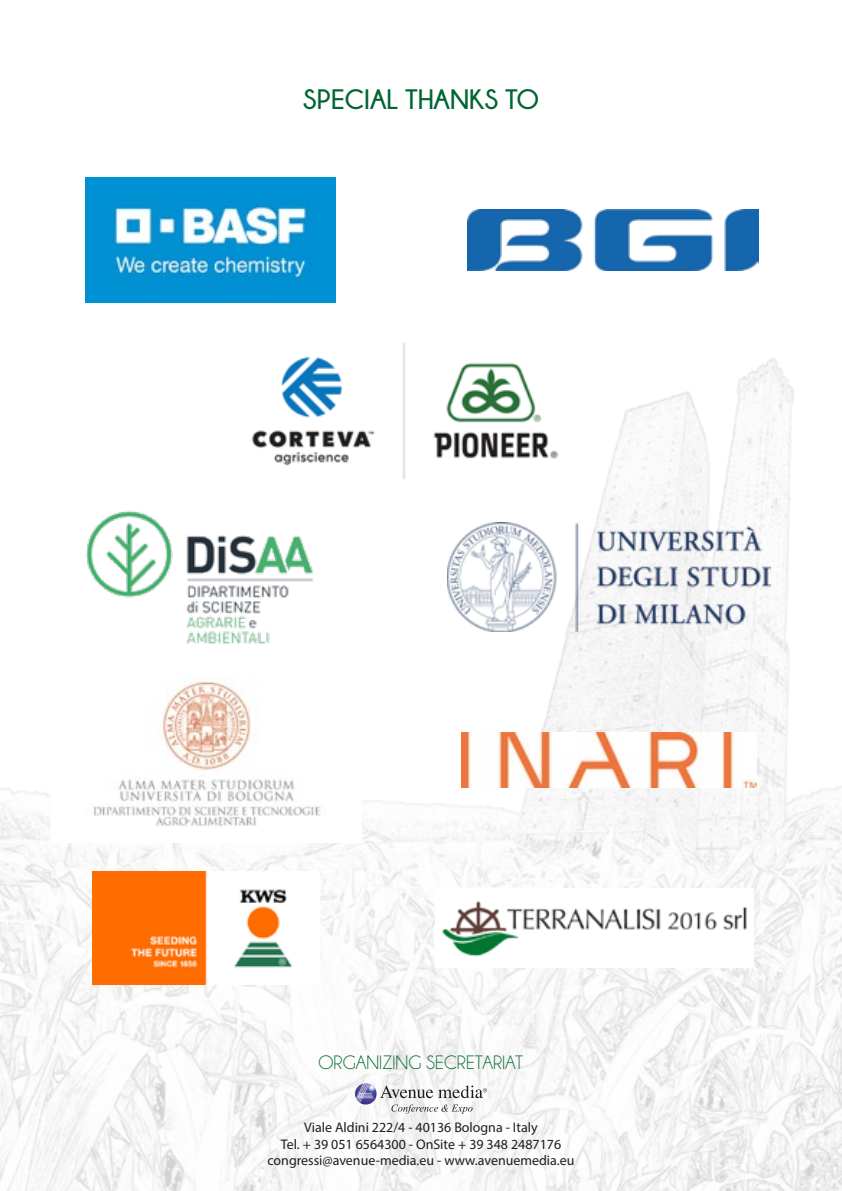
<style>
.page{position:relative;width:842px;height:1191px;background:#fff}
.page>*{position:absolute;margin:0;border:0;box-sizing:border-box;transform-origin:0 0}
.t1{font:700 28px "Champagne&Limousines";color:#006533}
.t2{font:19.6px "Champagne&Limousines";color:#006533}
.t3{font:14px/16.8px "Myriad Pro";color:#1d1d1b;text-align:center}
</style>
<div class="page">
<img style="left:0;top:177px;width:842px;height:1014px">
<img style="left:355px;top:1083px;width:22px;height:21px">
<svg style="left:380px;top:1085px;width:107px;height:13px"></svg>
<svg style="left:391px;top:1104px;width:82px;height:9px"></svg>
<img style="left:85px;top:177px;width:250px;height:125px">
<img style="left:467px;top:210px;width:291px;height:60px">
<img style="left:239px;top:330px;width:332px;height:161px">
<img style="left:461px;top:732px;width:295px;height:55px">
<img style="left:51px;top:677px;width:310px;height:166px">
<img style="left:93px;top:871px;width:227px;height:113px">
<img style="left:436px;top:888px;width:318px;height:79px">
<img style="left:447px;top:523px;width:323px;height:108px">
<img style="left:55px;top:479px;width:291px;height:196px">
<h1 class="t1" style="left:303px;top:84px;width:238px">SPECIAL THANKS TO</h1>
<h2 class="t2" style="left:319px;top:1052px;width:206px">ORGANIZING SECRETARIAT</h2>
<p class="t3" style="left:267px;top:1118px;width:309px">Viale Aldini 222/4 - 40136 Bologna - Italy<br>Tel. + 39 051 6564300 - OnSite + 39 348 2487176 congressi@avenue-media.eu - www.avenuemedia.eu</p>
</div>
